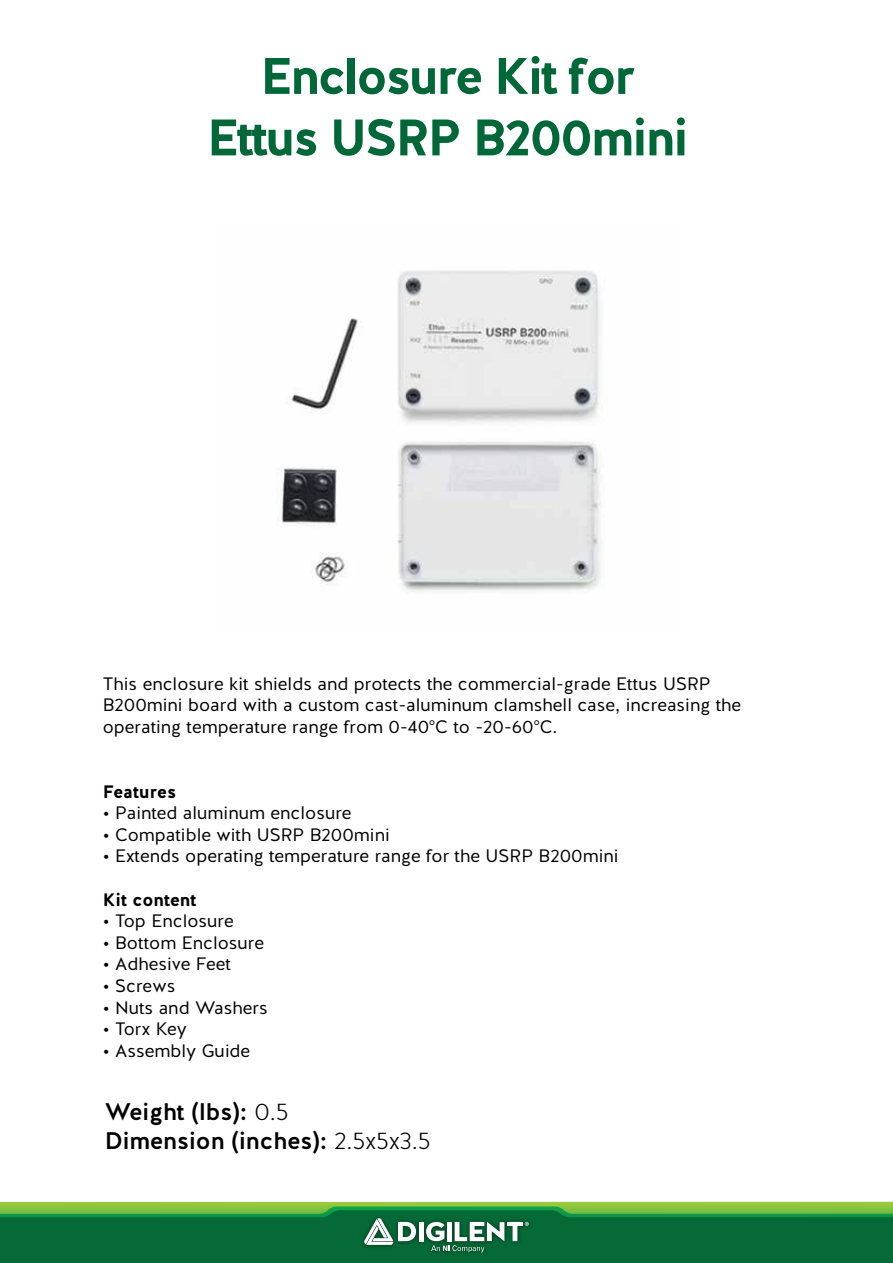
<style>
.page{position:relative;width:893px;height:1263px;background:#fff}
.page>*{position:absolute;margin:0;border:0;box-sizing:border-box;transform-origin:0 0}
.t1{font:700 51.3px/61.5px "Halis GR";letter-spacing:-.05em;color:#006838;text-align:center}
.t2{font:500 24px/28.8px "Halis GR";color:#000}
.t3{font:18px/21.6px "Halis GR";color:#000}
.t4{font:700 18px "Halis GR";color:#000}
.s1{font-weight:300}
</style>
<div class="page">
<div style="left:0;top:1202px;width:893px;height:61px;background:#056a37"></div>
<svg style="left:0;top:1202px;width:893px;height:50px"></svg>
<img style="left:281px;top:270px;width:320px;height:322px">
<h1 class="t1" style="left:207px;top:46px;width:484px">Enclosure Kit for<br>Ettus USRP B200mini</h1>
<p class="t3" style="left:103px;top:673px;width:640px">This enclosure kit shields and protects the commercial-grade Ettus USRP<br>B200mini board with a custom cast-aluminum clamshell case, increasing the operating temperature range from 0-40°C to -20-60°C.</p>
<p class="t4" style="left:103px;top:780px;width:75px">Features</p>
<p class="t3" style="left:103px;top:803px;width:250px">• Painted aluminum enclosure</p>
<p class="t3" style="left:103px;top:824px;width:289px">• Compatible with USRP B200mini</p>
<p class="t3" style="left:103px;top:846px;width:517px">• Extends operating temperature range for the USRP B200mini</p>
<p class="t4" style="left:103px;top:888px;width:95px">Kit content</p>
<p class="t3" style="left:103px;top:911px;width:133px">• Top Enclosure</p>
<p class="t3" style="left:103px;top:932px;width:163px">• Bottom Enclosure</p>
<p class="t3" style="left:103px;top:954px;width:130px">• Adhesive Feet</p>
<p class="t3" style="left:103px;top:975px;width:74px">• Screws</p>
<p class="t3" style="left:103px;top:997px;width:166px">• Nuts and Washers</p>
<p class="t3" style="left:103px;top:1019px;width:86px">• Torx Key</p>
<p class="t3" style="left:103px;top:1040px;width:149px">• Assembly Guide</p>
<h2 class="t2" style="left:105px;top:1098px;width:327px">Weight (lbs): <span class="s1">0.5<br></span>Dimension (inches): <span class="s1">2.5x5x3.5</span></h2>
</div>
